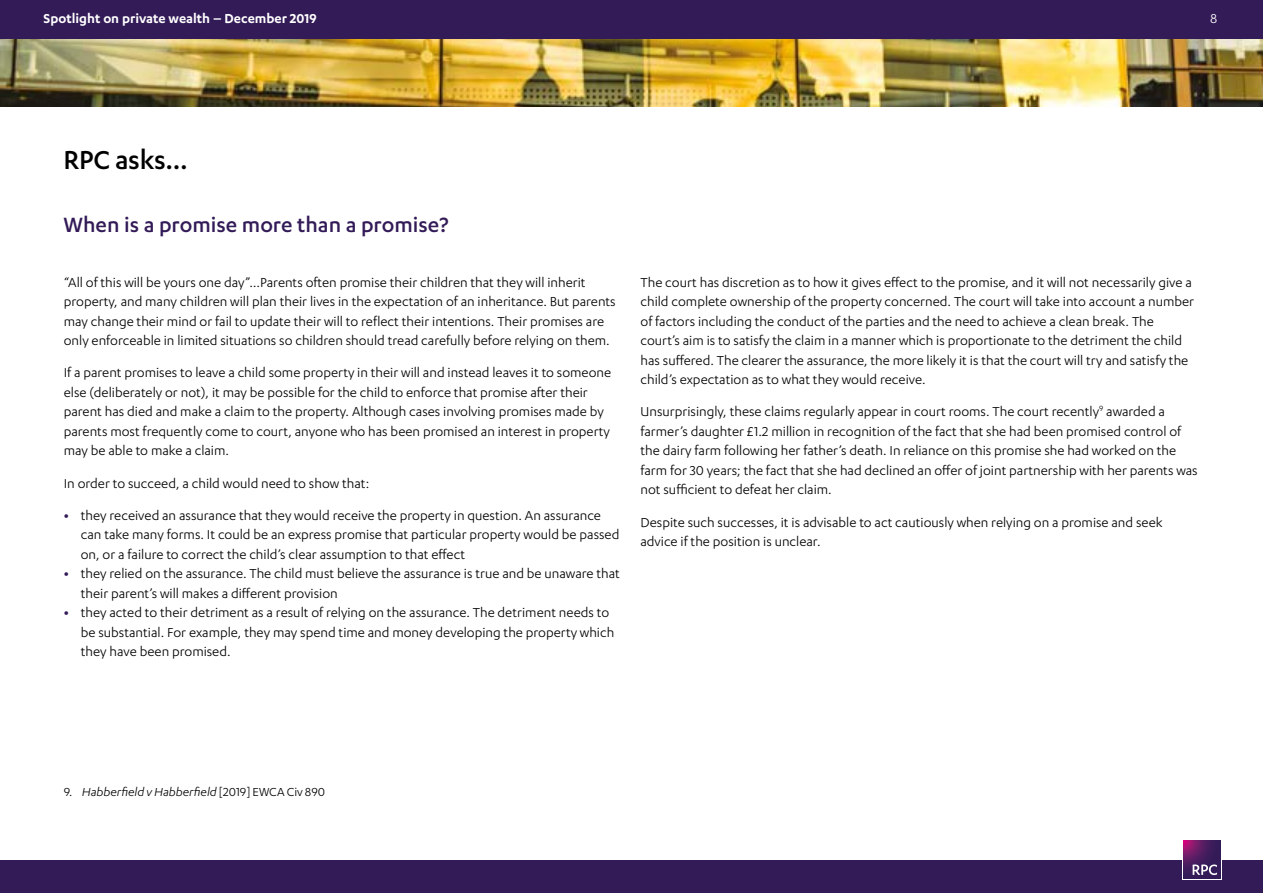
<style>
.page{position:relative;width:1263px;height:893px;background:#fff}
.page>*{position:absolute;margin:0;border:0;box-sizing:border-box;transform-origin:0 0}
.t1{font:500 30px "Karbon";letter-spacing:-.01em;color:#000}
.t2{font:500 24px "Karbon";color:#331b58}
.t3{font:15px/19.5px "Karbon";color:#000}
.t4{font:600 15px "Karbon";color:#fff}
.t5{font:15px "Karbon";color:#fff}
.t6{font:italic 13.5px "Karbon";color:#000}
.s1{font-weight:700;color:#331b58}
.s2{font-style:normal}
</style>
<div class="page">
<div style="left:0;top:860px;width:1263px;height:33px;background:#331b58"></div>
<svg style="left:1182px;top:840px;width:39px;height:39px"></svg>
<svg style="left:1183px;top:841px;width:38px;height:38px"></svg>
<svg style="left:1192px;top:864px;width:25px;height:11px"></svg>
<img style="left:0;top:38px;width:1263px;height:68px">
<div style="left:0;top:0;width:1263px;height:38px;background:#331b58"></div>
<p class="t4" style="left:44px;top:10px;width:274px">Spotlight on private wealth – December 2019</p>
<p class="t5" style="left:1210px;top:10px;width:9px">8</p>
<h1 class="t1" style="left:64px;top:143px;width:126px">RPC asks...</h1>
<h2 class="t2" style="left:64px;top:211px;width:386px">When is a promise more than a promise?</h2>
<p class="t3" style="left:64px;top:272px;width:553px">“All of this will be yours one day”…Parents often promise their children that they will inherit property, and many children will plan their lives in the expectation of an inheritance. But parents may change their mind or fail to update their will to reflect their intentions. Their promises are only enforceable in limited situations so children should tread carefully before relying on them.</p>
<p class="t3" style="left:64px;top:363px;width:549px">If a parent promises to leave a child some property in their will and instead leaves it to someone else (deliberately or not), it may be possible for the child to enforce that promise after their parent has died and make a claim to the property. Although cases involving promises made by parents most frequently come to court, anyone who has been promised an interest in property may be able to make a claim.</p>
<p class="t3" style="left:64px;top:473px;width:307px">In order to succeed, a child would need to show that:</p>
<p class="t3" style="left:81px;top:505px;width:540px;text-indent:-17px"><span class="s1">•</span> they received an assurance that they would receive the property in question. An assurance can take many forms. It could be an express promise that particular property would be passed on, or a failure to correct the child’s clear assumption to that effect</p>
<p class="t3" style="left:81px;top:564px;width:541px;text-indent:-17px"><span class="s1">•</span> they relied on the assurance. The child must believe the assurance is true and be unaware that their parent’s will makes a different provision</p>
<p class="t3" style="left:81px;top:603px;width:535px;text-indent:-17px"><span class="s1">•</span> they acted to their detriment as a result of relying on the assurance. The detriment needs to be substantial. For example, they may spend time and money developing the property which they have been promised.</p>
<p class="t3" style="left:640px;top:272px;width:555px">The court has discretion as to how it gives effect to the promise, and it will not necessarily give a child complete ownership of the property concerned. The court will take into account a number of factors including the conduct of the parties and the need to achieve a clean break. The court’s aim is to satisfy the claim in a manner which is proportionate to the detriment the child has suffered. The clearer the assurance, the more likely it is that the court will try and satisfy the child’s expectation as to what they would receive.</p>
<p class="t3" style="left:640px;top:402px;width:559px">Unsurprisingly, these claims regularly appear in court rooms. The court recently<sup>9</sup> awarded a farmer’s daughter £1.2 million in recognition of the fact that she had been promised control of the dairy farm following her father’s death. In reliance on this promise she had worked on the farm for 30 years; the fact that she had declined an offer of joint partnership with her parents was not sufficient to defeat her claim.</p>
<p class="t3" style="left:640px;top:512px;width:524px">Despite such successes, it is advisable to act cautiously when relying on a promise and seek advice if the position is unclear.</p>
<p class="t6" style="left:64px;top:784px;width:263px"><span class="s2">9.</span> Habberfield v Habberfield <span class="s2">[2019] EWCA Civ 890</span></p>
</div>
